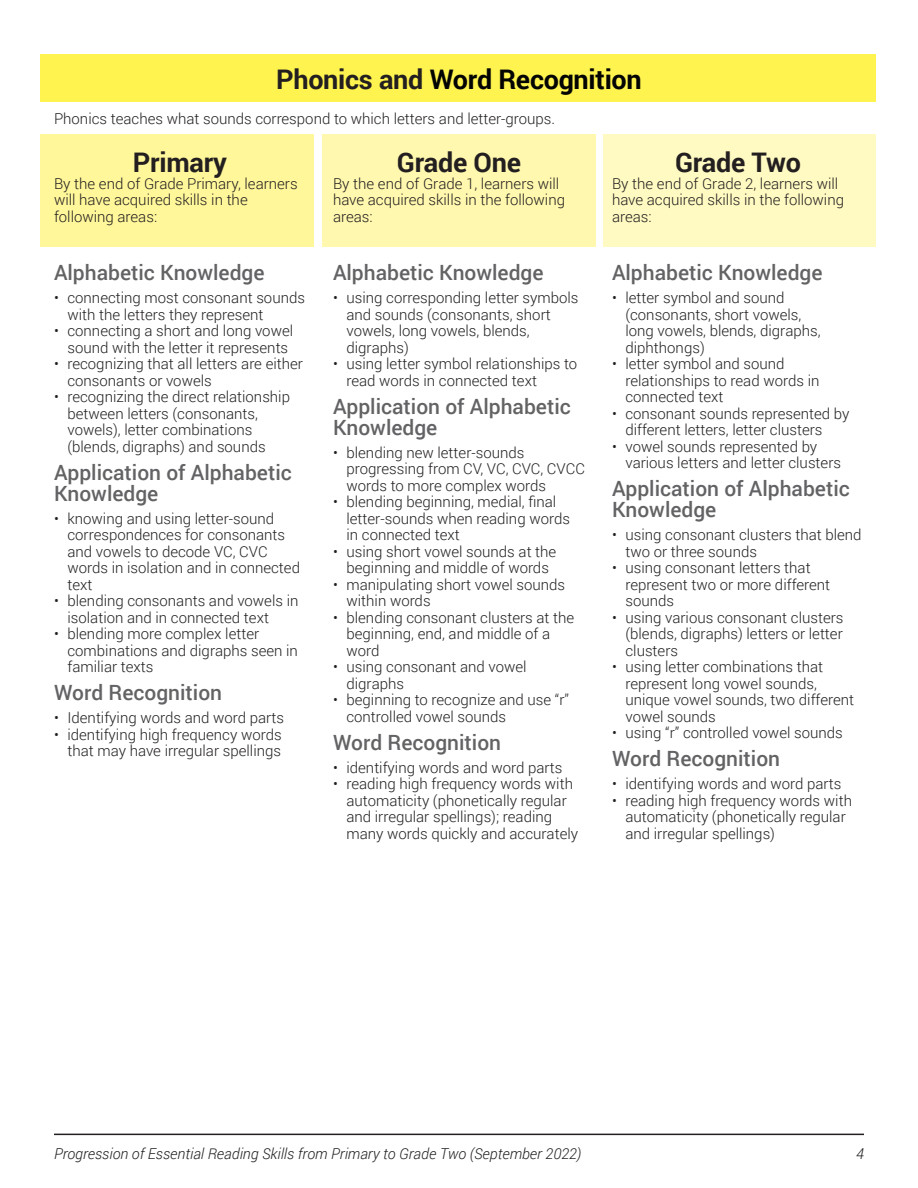
<style>
.page{position:relative;width:918px;height:1188px;background:#fff}
.page>*{position:absolute;margin:0;border:0;box-sizing:border-box;transform-origin:0 0}
.heading{font:700 27px "Roboto";letter-spacing:-.01em;color:#040503}
.heading-2{font:700 27px "Roboto";letter-spacing:-.01em;color:#231f20}
.Sub_heading{font:500 21px/21px "Roboto";color:#636366}
.heading-3{font:300 15px/16.5px "Roboto";color:#231f20}
.t1{font:italic 300 15px "Roboto";color:#231f20}
.s1{color:#231f20}
</style>
<div class="page">
<hr style="left:54px;top:1134px;width:810px;height:1px;background:#231f20">
<div style="left:40px;top:135px;width:274px;height:112px;background:#fff79a"></div>
<div style="left:322px;top:135px;width:274px;height:112px;background:#fff8ae"></div>
<div style="left:603px;top:135px;width:273px;height:112px;background:#fffac1"></div>
<div style="left:40px;top:54px;width:836px;height:48px;background:#fff34f"></div>
<p class="heading" style="left:276px;top:60px;width:367px"><span class="s1">Phonics and</span> Word Recognition</p>
<p class="heading-3" style="left:54px;top:110px;width:503px">Phonics teaches what sounds correspond to which letters and letter-groups.</p>
<p class="heading-2" style="left:133px;top:144px;width:96px">Primary</p>
<p class="heading-3" style="left:54px;top:175px;width:245px">By the end of Grade Primary, learners will have acquired skills in the following areas:</p>
<p class="heading-2" style="left:397px;top:144px;width:126px">Grade One</p>
<p class="heading-3" style="left:333px;top:175px;width:234px">By the end of Grade 1, learners will have acquired skills in the following areas:</p>
<p class="heading-2" style="left:675px;top:144px;width:127px">Grade Two</p>
<p class="heading-3" style="left:612px;top:175px;width:234px">By the end of Grade 2, learners will have acquired skills in the following areas:</p>
<p class="Sub_heading" style="left:54px;top:261px;width:212px">Alphabetic Knowledge</p>
<p class="heading-3" style="left:68px;top:289px;width:239px;text-indent:-14px">• connecting most consonant sounds with the letters they represent</p>
<p class="heading-3" style="left:54px;top:322px;width:241px;text-align:center">• connecting a short and long vowel sound with the letter it represents</p>
<p class="heading-3" style="left:68px;top:355px;width:237px;text-indent:-14px">• recognizing that all letters are either consonants or vowels</p>
<p class="heading-3" style="left:68px;top:388px;width:224px;text-indent:-14px">• recognizing the direct relationship between letters (consonants, vowels), letter combinations (blends, digraphs) and sounds</p>
<p class="Sub_heading" style="left:54px;top:461px;width:239px">Application of Alphabetic<br>Knowledge</p>
<p class="heading-3" style="left:68px;top:510px;width:234px;text-indent:-14px">• knowing and using letter-sound correspondences for consonants and vowels to decode VC, CVC words in isolation and in connected text</p>
<p class="heading-3" style="left:68px;top:592px;width:232px;text-indent:-14px">• blending consonants and vowels in isolation and in connected text</p>
<p class="heading-3" style="left:68px;top:625px;width:232px;text-indent:-14px">• blending more complex letter combinations and digraphs seen in familiar texts</p>
<p class="Sub_heading" style="left:54px;top:681px;width:170px">Word Recognition</p>
<p class="heading-3" style="left:54px;top:709px;width:232px">• Identifying words and word parts</p>
<p class="heading-3" style="left:54px;top:726px;width:229px;text-align:right">• identifying high frequency words that may have irregular spellings</p>
<p class="Sub_heading" style="left:333px;top:261px;width:212px">Alphabetic Knowledge</p>
<p class="heading-3" style="left:346px;top:289px;width:234px;text-indent:-14px">• using corresponding letter symbols and sounds (consonants, short vowels, long vowels, blends, digraphs)</p>
<p class="heading-3" style="left:346px;top:355px;width:232px;text-indent:-14px">• using letter symbol relationships to read words in connected text</p>
<p class="Sub_heading" style="left:333px;top:395px;width:239px">Application of Alphabetic<br>Knowledge</p>
<p class="heading-3" style="left:346px;top:444px;width:240px;text-indent:-14px">• blending new letter-sounds progressing from CV, VC, CVC, CVCC words to more complex words</p>
<p class="heading-3" style="left:346px;top:493px;width:225px;text-indent:-14px">• blending beginning, medial, final letter-sounds when reading words in connected text</p>
<p class="heading-3" style="left:333px;top:543px;width:225px;text-align:center">• using short vowel sounds at the beginning and middle of words</p>
<p class="heading-3" style="left:346px;top:576px;width:220px;text-indent:-14px">• manipulating short vowel sounds within words</p>
<p class="heading-3" style="left:346px;top:609px;width:229px;text-indent:-14px">• blending consonant clusters at the beginning, end, and middle of a word</p>
<p class="heading-3" style="left:346px;top:658px;width:182px;text-indent:-14px">• using consonant and vowel digraphs</p>
<p class="heading-3" style="left:346px;top:691px;width:224px;text-indent:-14px">• beginning to recognize and use “r” controlled vowel sounds</p>
<p class="Sub_heading" style="left:333px;top:731px;width:170px">Word Recognition</p>
<p class="heading-3" style="left:333px;top:759px;width:231px">• identifying words and word parts</p>
<p class="heading-3" style="left:346px;top:775px;width:233px;text-indent:-14px">• reading high frequency words with automaticity (phonetically regular and irregular spellings); reading many words quickly and accurately</p>
<p class="Sub_heading" style="left:612px;top:261px;width:212px">Alphabetic Knowledge</p>
<p class="heading-3" style="left:626px;top:289px;width:197px;text-indent:-14px">• letter symbol and sound (consonants, short vowels, long vowels, blends, digraphs, diphthongs)</p>
<p class="heading-3" style="left:626px;top:355px;width:195px;text-indent:-14px">• letter symbol and sound relationships to read words in connected text</p>
<p class="heading-3" style="left:626px;top:405px;width:225px;text-indent:-14px">• consonant sounds represented by different letters, letter clusters</p>
<p class="heading-3" style="left:626px;top:438px;width:217px;text-indent:-14px">• vowel sounds represented by various letters and letter clusters</p>
<p class="Sub_heading" style="left:612px;top:477px;width:239px">Application of Alphabetic<br>Knowledge</p>
<p class="heading-3" style="left:626px;top:526px;width:238px;text-indent:-14px">• using consonant clusters that blend two or three sounds</p>
<p class="heading-3" style="left:626px;top:559px;width:206px;text-indent:-14px">• using consonant letters that represent two or more different sounds</p>
<p class="heading-3" style="left:626px;top:609px;width:220px;text-align:justify;text-indent:-14px">• using various consonant clusters (blends, digraphs) letters or letter clusters</p>
<p class="heading-3" style="left:626px;top:658px;width:230px;text-indent:-14px">• using letter combinations that represent long vowel sounds, unique vowel sounds, two different vowel sounds</p>
<p class="heading-3" style="left:612px;top:724px;width:232px">• using “r” controlled vowel sounds</p>
<p class="Sub_heading" style="left:612px;top:747px;width:170px">Word Recognition</p>
<p class="heading-3" style="left:612px;top:775px;width:231px">• identifying words and word parts</p>
<p class="heading-3" style="left:626px;top:792px;width:228px;text-indent:-14px">• reading high frequency words with automaticity (phonetically regular and irregular spellings)</p>
<p class="t1" style="left:54px;top:1143px;width:529px">Progression of Essential Reading Skills from Primary to Grade Two (September 2022)</p>
<p class="t1" style="left:856px;top:1143px;width:9px">4</p>
</div>
